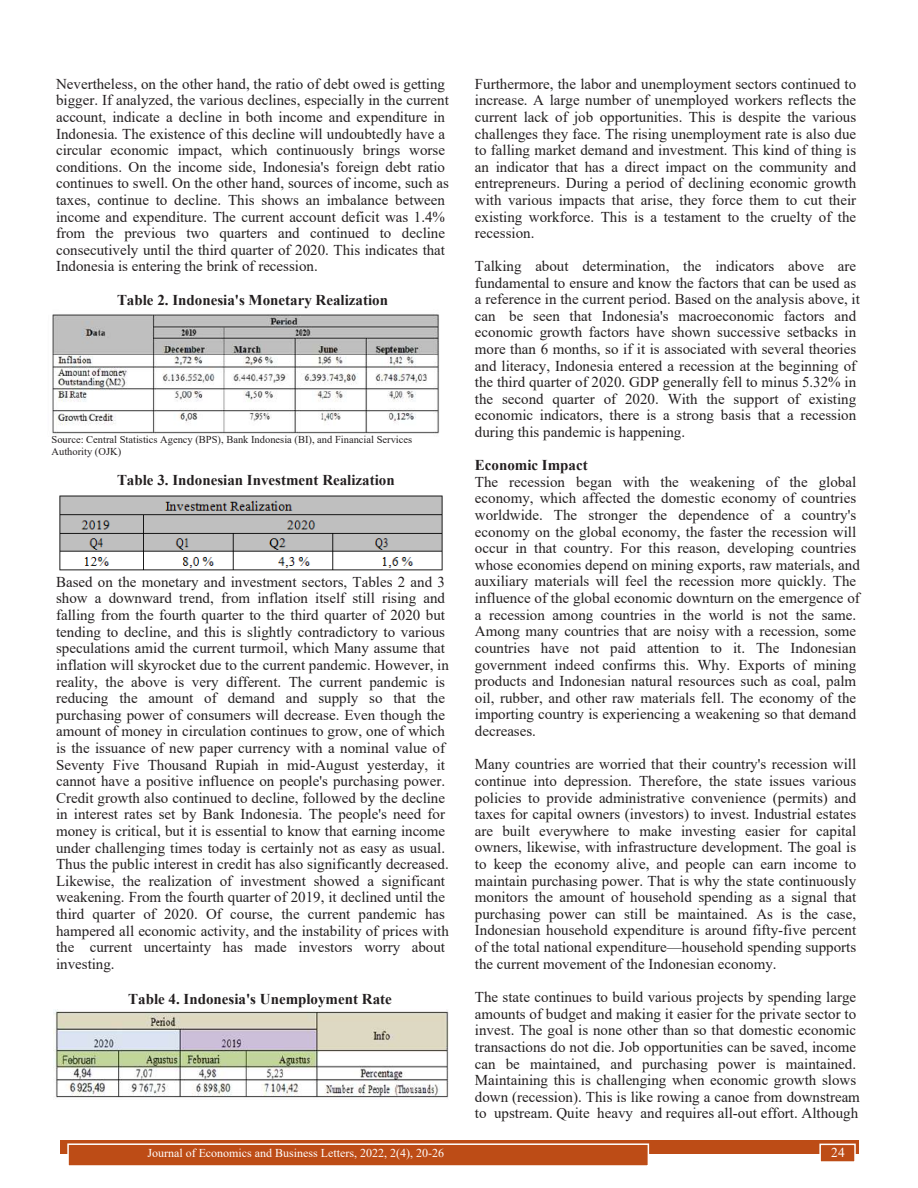
<style>
.page{position:relative;width:918px;height:1188px;background:#fff}
.page>*{position:absolute;margin:0;border:0;box-sizing:border-box;transform-origin:0 0}
.t1{font:15px/16.6px "Times New Roman";color:#231f20}
.t2{font:700 15px "Times New Roman";color:#231f20}
.t3{font:13.5px "Times New Roman";color:#fff}
.t4{font:12px "Times New Roman";color:#fff}
.t5{font:10.5px/11.6px "Times New Roman";color:#231f20}
</style>
<div class="page">
<div style="left:60px;top:1140px;width:798px;height:13px;background:#bd4c16"></div>
<div style="left:68px;top:1144px;width:580px;height:22px;background:#bd4c16"></div>
<div style="left:67px;top:1143px;width:582px;height:24px;border:2px solid #fff"></div>
<div style="left:820px;top:1144px;width:35px;height:18px;background:#bd4c16"></div>
<div style="left:819px;top:1144px;width:37px;height:19px;border:2px solid #fff"></div>
<img style="left:52px;top:314px;width:387px;height:121px">
<img style="left:59px;top:495px;width:384px;height:76px">
<img style="left:53px;top:1009px;width:395px;height:90px">
<p class="t1" style="left:56px;top:75px;width:394px">Nevertheless, on the other hand, the ratio of debt owed is getting bigger. If analyzed, the various declines, especially in the current account, indicate a decline in both income and expenditure in Indonesia. The existence of this decline will undoubtedly have a circular economic impact, which continuously brings worse conditions. On the income side, Indonesia's foreign debt ratio continues to swell. On the other hand, sources of income, such as taxes, continue to decline. This shows an imbalance between income and expenditure. The current account deficit was 1.4% from the previous two quarters and continued to decline consecutively until the third quarter of 2020. This indicates that Indonesia is entering the brink of recession.</p>
<p class="t2" style="left:117px;top:291px;width:273px">Table 2. Indonesia's Monetary Realization</p>
<p class="t5" style="left:52px;top:434px;width:362px">Source: Central Statistics Agency (BPS), Bank Indonesia (BI), and Financial Services<br>Authority (OJK)</p>
<p class="t2" style="left:117px;top:471px;width:279px">Table 3. Indonesian Investment Realization</p>
<p class="t1" style="left:56px;top:574px;width:394px">Based on the monetary and investment sectors, Tables 2 and 3 show a downward trend, from inflation itself still rising and falling from the fourth quarter to the third quarter of 2020 but tending to decline, and this is slightly contradictory to various speculations amid the current turmoil, which Many assume that inflation will skyrocket due to the current pandemic. However, in reality, the above is very different. The current pandemic is reducing the amount of demand and supply so that the purchasing power of consumers will decrease. Even though the amount of money in circulation continues to grow, one of which is the issuance of new paper currency with a nominal value of Seventy Five Thousand Rupiah in mid-August yesterday, it cannot have a positive influence on people's purchasing power.<br>Credit growth also continued to decline, followed by the decline in interest rates set by Bank Indonesia. The people's need for money is critical, but it is essential to know that earning income under challenging times today is certainly not as easy as usual.<br>Thus the public interest in credit has also significantly decreased.<br>Likewise, the realization of investment showed a significant weakening. From the fourth quarter of 2019, it declined until the third quarter of 2020. Of course, the current pandemic has hampered all economic activity, and the instability of prices with the current uncertainty has made investors worry about investing.</p>
<p class="t2" style="left:128px;top:991px;width:265px">Table 4. Indonesia's Unemployment Rate</p>
<p class="t1" style="left:475px;top:75px;width:383px;text-align:justify">Furthermore, the labor and unemployment sectors continued to increase. A large number of unemployed workers reflects the current lack of job opportunities. This is despite the various challenges they face. The rising unemployment rate is also due to falling market demand and investment. This kind of thing is an indicator that has a direct impact on the community and entrepreneurs. During a period of declining economic growth with various impacts that arise, they force them to cut their existing workforce. This is a testament to the cruelty of the recession.</p>
<p class="t1" style="left:475px;top:258px;width:387px">Talking about determination, the indicators above are fundamental to ensure and know the factors that can be used as a reference in the current period. Based on the analysis above, it can be seen that Indonesia's macroeconomic factors and economic growth factors have shown successive setbacks in more than 6 months, so if it is associated with several theories and literacy, Indonesia entered a recession at the beginning of the third quarter of 2020. GDP generally fell to minus 5.32% in the second quarter of 2020. With the support of existing economic indicators, there is a strong basis that a recession during this pandemic is happening.</p>
<p class="t2" style="left:475px;top:457px;width:114px">Economic Impact</p>
<p class="t1" style="left:475px;top:473px;width:387px">The recession began with the weakening of the global economy, which affected the domestic economy of countries worldwide. The stronger the dependence of a country's economy on the global economy, the faster the recession will occur in that country. For this reason, developing countries whose economies depend on mining exports, raw materials, and auxiliary materials will feel the recession more quickly. The influence of the global economic downturn on the emergence of a recession among countries in the world is not the same.<br>Among many countries that are noisy with a recession, some countries have not paid attention to it. The Indonesian government indeed confirms this. Why. Exports of mining products and Indonesian natural resources such as coal, palm oil, rubber, and other raw materials fell. The economy of the importing country is experiencing a weakening so that demand decreases.</p>
<p class="t1" style="left:475px;top:756px;width:383px;text-align:justify">Many countries are worried that their country's recession will continue into depression. Therefore, the state issues various policies to provide administrative convenience (permits) and taxes for capital owners (investors) to invest. Industrial estates are built everywhere to make investing easier for capital owners, likewise, with infrastructure development. The goal is to keep the economy alive, and people can earn income to maintain purchasing power. That is why the state continuously monitors the amount of household spending as a signal that purchasing power can still be maintained. As is the case, Indonesian household expenditure is around fifty-five percent of the total national expenditure—household spending supports the current movement of the Indonesian economy.</p>
<p class="t1" style="left:475px;top:989px;width:387px">The state continues to build various projects by spending large amounts of budget and making it easier for the private sector to invest. The goal is none other than so that domestic economic transactions do not die. Job opportunities can be saved, income can be maintained, and purchasing power is maintained.<br>Maintaining this is challenging when economic growth slows down (recession). This is like rowing a canoe from downstream to upstream. Quite heavy and requires all-out effort. Although</p>
<p class="t4" style="left:147px;top:1147px;width:298px">Journal of Economics and Business Letters, 2022, 2(4), 20-26</p>
<p class="t3" style="left:831px;top:1145px;width:15px">24</p>
</div>
